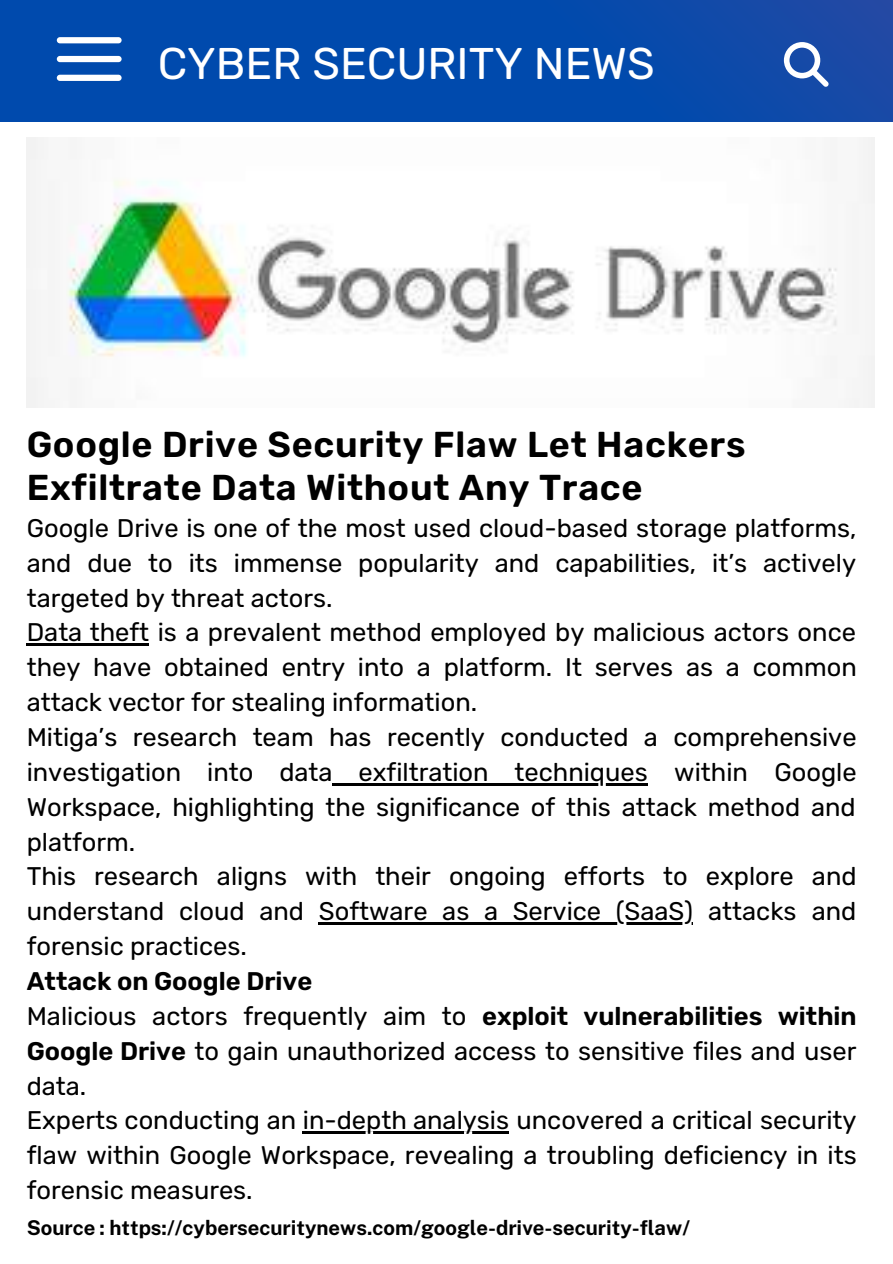
<style>
.page{position:relative;width:893px;height:1264px;background:#fff}
.page>*{position:absolute;margin:0;border:0;box-sizing:border-box;transform-origin:0 0}
.t1{font:44.4px "Rubik";color:#fff}
.t2{font:600 36px/42.8px "Rubik";letter-spacing:.02em;color:#000}
.t3{font:25.5px/34.8px "Rubik";color:#000}
.t4{font:700 20.4px "Public Sans";color:#000}
.s1{font-weight:600}
</style>
<div class="page">
<img style="left:27px;top:138px;width:847px;height:269px">
<div style="left:0;top:0;width:892px;height:121px;background:linear-gradient(to right,#004baf,#114aa8)"></div>
<div style="left:57px;top:37px;width:65px;height:6px;background:#fff;border-radius:3px"></div>
<div style="left:57px;top:56px;width:65px;height:6px;background:#fff;border-radius:3px"></div>
<div style="left:57px;top:75px;width:65px;height:6px;background:#fff;border-radius:3px"></div>
<svg style="left:783px;top:42px;width:45px;height:45px"></svg>
<hr style="left:27px;top:643px;width:122px;height:3px;background:#000">
<hr style="left:332px;top:783px;width:315px;height:2px;background:#000">
<hr style="left:319px;top:922px;width:374px;height:2px;background:#000">
<hr style="left:303px;top:1131px;width:206px;height:2px;background:#000">
<h1 class="t1" style="left:158px;top:37px;width:498px">CYBER SECURITY NEWS</h1>
<h2 class="t2" style="left:27px;top:423px;width:720px">Google Drive Security Flaw Let Hackers<br>Exfiltrate Data Without Any Trace</h2>
<p class="t3" style="left:27px;top:510px;width:831px">Google Drive is one of the most used cloud-based storage platforms, and due to its immense popularity and capabilities, it’s actively targeted by threat actors.<br>Data theft is a prevalent method employed by malicious actors once they have obtained entry into a platform. It serves as a common attack vector for stealing information.<br>Mitiga’s research team has recently conducted a comprehensive investigation into data exfiltration techniques within Google Workspace, highlighting the significance of this attack method and platform.<br>This research aligns with their ongoing efforts to explore and understand cloud and Software as a Service (SaaS) attacks and forensic practices.</p>
<p class="t3" style="left:27px;top:963px;width:831px"><span class="s1">Attack on Google Drive<br></span>Malicious actors frequently aim to <span class="s1">exploit vulnerabilities within Google Drive</span> to gain unauthorized access to sensitive files and user data.<br>Experts conducting an in-depth analysis uncovered a critical security flaw within Google Workspace, revealing a troubling deficiency in its forensic measures.</p>
<p class="t4" style="left:27px;top:1215px;width:665px">Source : https://cybersecuritynews.com/google-drive-security-flaw/</p>
</div>
